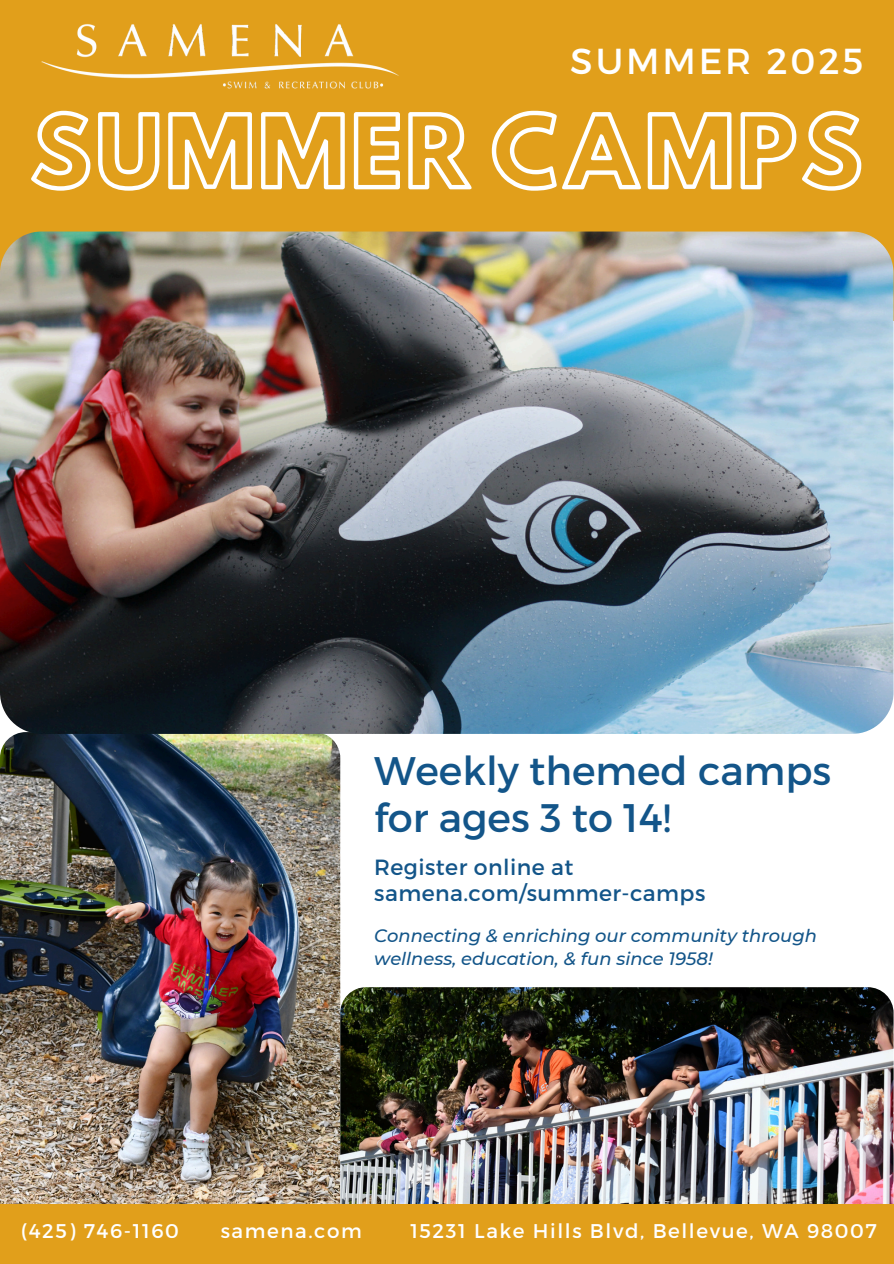
<style>
.page{position:relative;width:894px;height:1264px;background:#fff}
.page>*{position:absolute;margin:0;border:0;box-sizing:border-box;transform-origin:0 0}
.t1{font:88.2px "Hussar Ekologiczne 1";letter-spacing:.025em;color:#fff}
.t2{font:39.9px/47.1px "Montserrat";color:#135589}
.t3{font:36.15px "Montserrat";letter-spacing:.08em;color:#fff}
.t4{font:21.9px/26px "Montserrat";letter-spacing:.02em;color:#135589}
.t5{font:19.8px "Montserrat";letter-spacing:.08em;color:#fff}
.t6{font:italic 500 17.85px/23.2px "Montserrat";color:#135589}
</style>
<div class="page">
<div style="left:0;top:0;width:893px;height:321px;background:#e19f1b"></div>
<img style="left:0;top:732px;width:340px;height:510px;border-radius:26px">
<img style="left:340px;top:987px;width:553px;height:217px">
<div style="left:0;top:1204px;width:893px;height:59px;background:#e19f1b"></div>
<img style="left:0;top:231px;width:893px;height:503px;border-radius:42px">
<img style="left:41px;top:24px;width:358px;height:65px">
<h4 class="t3" style="left:570px;top:37px;width:294px">SUMMER 2025</h4>
<h1 class="t1" style="left:30px;top:117px;width:835px">SUMMER CAMPS</h1>
<p class="t2" style="left:374px;top:744px;width:458px">Weekly themed camps for ages 3 to 14!</p>
<p class="t4" style="left:374px;top:853px;width:332px">Register online at samena.com/summer-camps</p>
<h3 class="t6" style="left:374px;top:923px;width:444px">Connecting &amp; enriching our community through wellness, education, &amp; fun since 1958!</h3>
<p class="t5" style="left:21px;top:1217px;width:159px">(425) 746-1160</p>
<p class="t5" style="left:221px;top:1217px;width:142px">samena.com</p>
<p class="t5" style="left:410px;top:1217px;width:468px">15231 Lake Hills Blvd, Bellevue, WA 98007</p>
</div>
